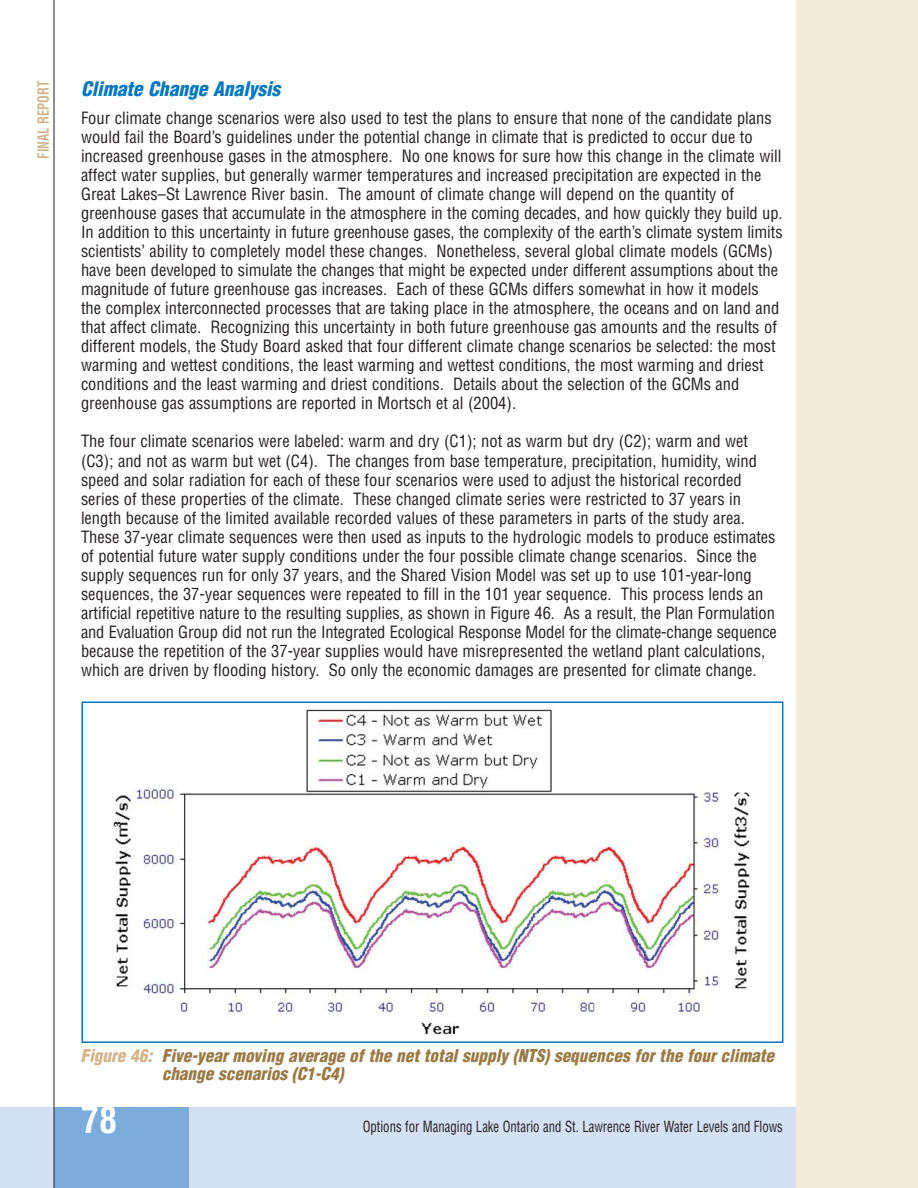
<style>
.page{position:relative;width:918px;height:1188px;background:#fff}
.page>*{position:absolute;margin:0;border:0;box-sizing:border-box;transform-origin:0 0}
.t1{font:700 condensed 36px "Helvetica";color:#fff}
.t2{font:italic 900 condensed 19.5px "Helvetica";color:#0078c1}
.t3{font:italic 900 condensed 17.25px/18px "Helvetica";color:#997a45}
.t4{font:condensed 16.5px/19px "Helvetica";color:#231f20}
.t5{font:condensed 15px "Helvetica";color:#231f20;scale:.85 1}
.t6{font:700 condensed 15px "Helvetica";color:#d2b588;scale:.85 1}
.s1{color:#d2b588}
</style>
<div class="page">
<div style="left:0;top:1107px;width:918px;height:81px;background:#d4e0f3"></div>
<div style="left:54px;top:1107px;width:135px;height:81px;background:#7bacdc"></div>
<div style="left:796px;top:0;width:122px;height:1188px;background:#f4eade"></div>
<hr style="left:54px;top:0;width:1px;height:1188px;background:#231f20">
<img style="left:113px;top:709px;width:637px;height:326px">
<div style="left:81px;top:702px;width:702px;height:341px;border:2px solid #0078c1"></div>
<p class="t6" style="left:38px;top:159px;width:93px;rotate:-90deg">FINAL REPORT</p>
<p class="t2" style="left:81px;top:81px;width:205px">Climate Change Analysis</p>
<p class="t4" style="left:81px;top:109px;width:703px">Four climate change scenarios were also used to test the plans to ensure that none of the candidate plans would fail the Board’s guidelines under the potential change in climate that is predicted to occur due to increased greenhouse gases in the atmosphere. No one knows for sure how this change in the climate will affect water supplies, but generally warmer temperatures and increased precipitation are expected in the Great Lakes–St Lawrence River basin. The amount of climate change will depend on the quantity of greenhouse gases that accumulate in the atmosphere in the coming decades, and how quickly they build up.<br>In addition to this uncertainty in future greenhouse gases, the complexity of the earth’s climate system limits scientists’ ability to completely model these changes. Nonetheless, several global climate models (GCMs) have been developed to simulate the changes that might be expected under different assumptions about the magnitude of future greenhouse gas increases. Each of these GCMs differs somewhat in how it models the complex interconnected processes that are taking place in the atmosphere, the oceans and on land and that affect climate. Recognizing this uncertainty in both future greenhouse gas amounts and the results of different models, the Study Board asked that four different climate change scenarios be selected: the most warming and wettest conditions, the least warming and wettest conditions, the most warming and driest conditions and the least warming and driest conditions. Details about the selection of the GCMs and greenhouse gas assumptions are reported in Mortsch et al (2004).</p>
<p class="t4" style="left:81px;top:433px;width:697px">The four climate scenarios were labeled: warm and dry (C1); not as warm but dry (C2); warm and wet (C3); and not as warm but wet (C4). The changes from base temperature, precipitation, humidity, wind speed and solar radiation for each of these four scenarios were used to adjust the historical recorded series of these properties of the climate. These changed climate series were restricted to 37 years in length because of the limited available recorded values of these parameters in parts of the study area.<br>These 37-year climate sequences were then used as inputs to the hydrologic models to produce estimates of potential future water supply conditions under the four possible climate change scenarios. Since the supply sequences run for only 37 years, and the Shared Vision Model was set up to use 101-year-long sequences, the 37-year sequences were repeated to fill in the 101 year sequence. This process lends an artificial repetitive nature to the resulting supplies, as shown in Figure 46. As a result, the Plan Formulation and Evaluation Group did not run the Integrated Ecological Response Model for the climate-change sequence because the repetition of the 37-year supplies would have misrepresented the wetland plant calculations, which are driven by flooding history. So only the economic damages are presented for climate change.</p>
<p class="t3" style="left:162px;top:1048px;width:617px;text-indent:-81px"><span class="s1">Figure 46:</span> Five-year moving average of the net total supply (NTS) sequences for the four climate change scenarios (C1-C4)</p>
<h1 class="t1" style="left:81px;top:1106px;width:37px">78</h1>
<p class="t5" style="left:363px;top:1121px;width:496px">Options for Managing Lake Ontario and St. Lawrence River Water Levels and Flows</p>
</div>
